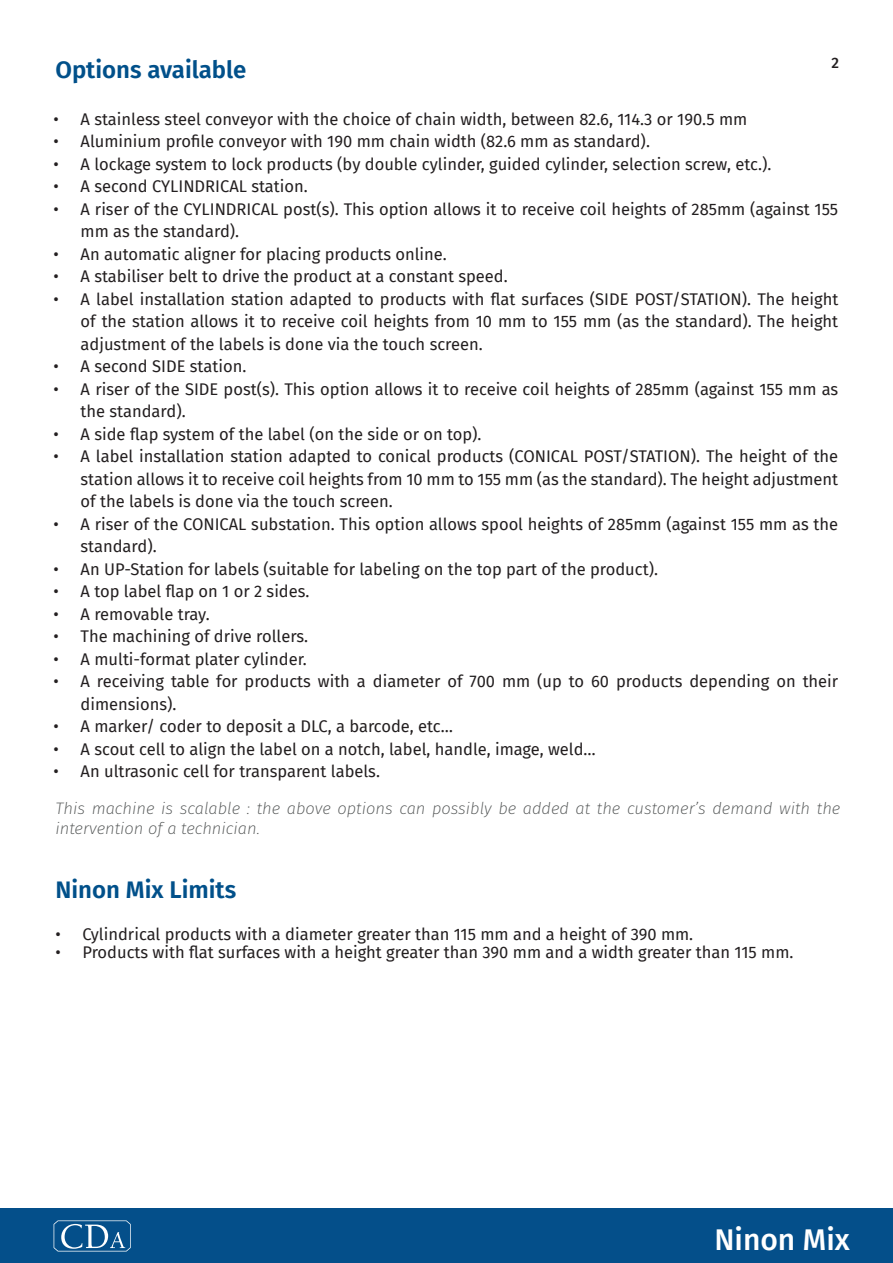
<style>
.page{position:relative;width:893px;height:1263px;background:#fff}
.page>*{position:absolute;margin:0;border:0;box-sizing:border-box;transform-origin:0 0}
.t1{font:500 30px "Fira Sans";color:#fff}
.t2{font:600 24px "Fira Sans";color:#01508a}
.t3{font:16.5px/22.5px "Fira Sans";color:#231f20}
.zone_de_texte{font:italic 200 16.5px/19.8px "Fira Sans";color:#4f5252}
.t4{font:500 15px "Fira Sans";color:#231f20}
</style>
<div class="page">
<div style="left:0;top:1209px;width:893px;height:54px;background:#044f8a"></div>
<svg style="left:54px;top:1220px;width:77px;height:31px"></svg>
<p class="t2" style="left:55px;top:50px;width:193px">Options available</p>
<p class="t4" style="left:831px;top:51px;width:9px">2</p>
<p class="t3" style="left:54px;top:107px;width:695px">• A stainless steel conveyor with the choice of chain width, between 82.6, 114.3 or 190.5 mm</p>
<p class="t3" style="left:54px;top:130px;width:598px">• Aluminium profile conveyor with 190 mm chain width (82.6 mm as standard).</p>
<p class="t3" style="left:54px;top:152px;width:719px">• A lockage system to lock products (by double cylinder, guided cylinder, selection screw, etc.).</p>
<p class="t3" style="left:54px;top:175px;width:256px">• A second CYLINDRICAL station.</p>
<p class="t3" style="left:81px;top:197px;width:759px;text-indent:-27px">• A riser of the CYLINDRICAL post(s). This option allows it to receive coil heights of 285mm (against 155 mm as the standard).</p>
<p class="t3" style="left:54px;top:242px;width:395px">• An automatic aligner for placing products online.</p>
<p class="t3" style="left:54px;top:265px;width:456px">• A stabiliser belt to drive the product at a constant speed.</p>
<p class="t3" style="left:81px;top:287px;width:759px;text-align:justify;text-indent:-27px">• A label installation station adapted to products with flat surfaces (SIDE POST/STATION). The height of the station allows it to receive coil heights from 10 mm to 155 mm (as the standard). The height adjustment of the labels is done via the touch screen.</p>
<p class="t3" style="left:54px;top:355px;width:194px">• A second SIDE station.</p>
<p class="t3" style="left:81px;top:377px;width:759px;text-indent:-27px">• A riser of the SIDE post(s). This option allows it to receive coil heights of 285mm (against 155 mm as the standard).</p>
<p class="t3" style="left:54px;top:422px;width:429px">• A side flap system of the label (on the side or on top).</p>
<p class="t3" style="left:81px;top:445px;width:759px;text-align:justify;text-indent:-27px">• A label installation station adapted to conical products (CONICAL POST/STATION). The height of the station allows it to receive coil heights from 10 mm to 155 mm (as the standard). The height adjustment of the labels is done via the touch screen.</p>
<p class="t3" style="left:81px;top:512px;width:759px;text-indent:-27px">• A riser of the CONICAL substation. This option allows spool heights of 285mm (against 155 mm as the standard).</p>
<p class="t3" style="left:54px;top:557px;width:606px">• An UP-Station for labels (suitable for labeling on the top part of the product).</p>
<p class="t3" style="left:54px;top:580px;width:257px">• A top label flap on 1 or 2 sides.</p>
<p class="t3" style="left:54px;top:602px;width:158px">• A removable tray.</p>
<p class="t3" style="left:54px;top:625px;width:256px">• The machining of drive rollers.</p>
<p class="t3" style="left:54px;top:647px;width:255px">• A multi-format plater cylinder.</p>
<p class="t3" style="left:81px;top:670px;width:759px;text-indent:-27px">• A receiving table for products with a diameter of 700 mm (up to 60 products depending on their dimensions).</p>
<p class="t3" style="left:54px;top:715px;width:401px">• A marker/ coder to deposit a DLC, a barcode, etc…</p>
<p class="t3" style="left:54px;top:737px;width:544px">• A scout cell to align the label on a notch, label, handle, image, weld…</p>
<p class="t3" style="left:54px;top:760px;width:328px">• An ultrasonic cell for transparent labels.</p>
<p class="zone_de_texte" style="left:55px;top:798px;width:786px">This machine is scalable : the above options can possibly be added at the customer’s demand with the intervention of a technician.</p>
<p class="t2" style="left:55px;top:870px;width:182px">Ninon Mix Limits</p>
<p class="t3" style="left:55px;top:922px;width:639px">• Cylindrical products with a diameter greater than 115 mm and a height of 390 mm.</p>
<p class="t3" style="left:55px;top:940px;width:739px">• Products with flat surfaces with a height greater than 390 mm and a width greater than 115 mm.</p>
<h1 class="t1" style="left:714px;top:1215px;width:137px">Ninon Mix</h1>
</div>
